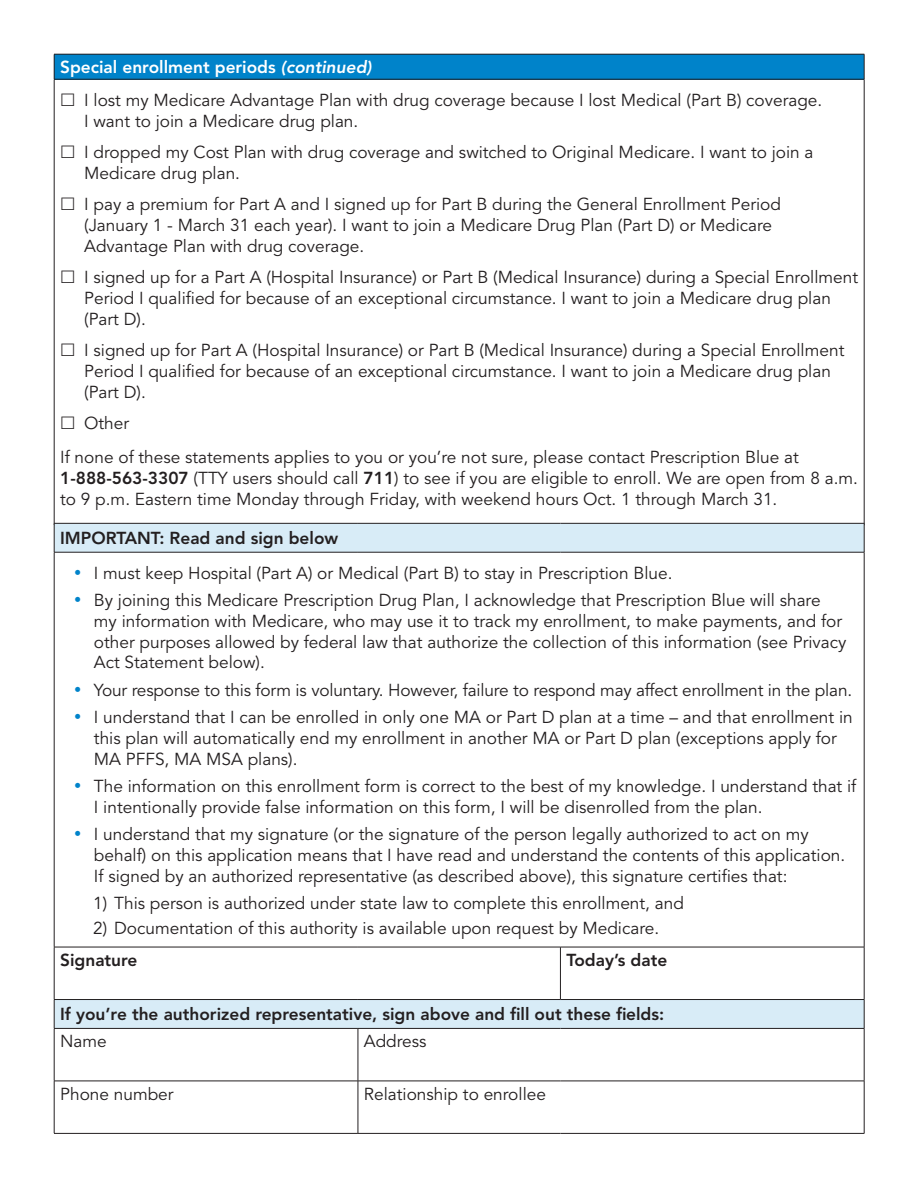
<style>
.page{position:relative;width:918px;height:1188px;background:#fff}
.page>*{position:absolute;margin:0;border:0;box-sizing:border-box;transform-origin:0 0}
.t1{font:17.25px/20.7px "Avenir LT Std";color:#231f20}
.t2{font:800 17.25px "Avenir LT Std";color:#231f20}
.t3{font:17.25px "Symbol";color:#0083ca}
.s1{font-weight:800;color:#fff}
.s2{font-weight:800;font-style:italic;color:#fff}
.s3{font-weight:800}
.s4{color:#0083ca}
</style>
<div class="page">
<div style="left:54px;top:54px;width:810px;height:25px;background:#0083ca"></div>
<hr style="left:54px;top:54px;width:810px;height:1px;background:#231f20">
<svg style="left:54px;top:54px;width:1px;height:25px"></svg>
<svg style="left:864px;top:54px;width:1px;height:25px"></svg>
<hr style="left:54px;top:79px;width:810px;height:1px;background:#231f20">
<hr style="left:54px;top:79px;width:1px;height:446px;background:#231f20">
<hr style="left:864px;top:79px;width:1px;height:446px;background:#231f20">
<svg style="left:55px;top:524px;width:809px;height:504px"></svg>
<hr style="left:54px;top:523px;width:304px;height:1px;background:#231f20">
<svg style="left:54px;top:524px;width:1px;height:28px"></svg>
<hr style="left:358px;top:523px;width:202px;height:1px;background:#231f20">
<hr style="left:560px;top:523px;width:304px;height:1px;background:#231f20">
<svg style="left:864px;top:524px;width:1px;height:28px"></svg>
<hr style="left:54px;top:552px;width:304px;height:1px;background:#231f20">
<hr style="left:54px;top:552px;width:1px;height:395px;background:#231f20">
<hr style="left:358px;top:552px;width:202px;height:1px;background:#231f20">
<hr style="left:560px;top:552px;width:304px;height:1px;background:#231f20">
<hr style="left:864px;top:552px;width:1px;height:395px;background:#231f20">
<hr style="left:54px;top:947px;width:304px;height:1px;background:#231f20">
<hr style="left:54px;top:947px;width:1px;height:52px;background:#231f20">
<hr style="left:358px;top:947px;width:202px;height:1px;background:#231f20">
<hr style="left:560px;top:947px;width:304px;height:1px;background:#231f20">
<hr style="left:560px;top:947px;width:1px;height:52px;background:#231f20">
<hr style="left:864px;top:947px;width:1px;height:52px;background:#231f20">
<hr style="left:54px;top:999px;width:304px;height:1px;background:#231f20">
<svg style="left:54px;top:1000px;width:1px;height:28px"></svg>
<hr style="left:358px;top:999px;width:202px;height:1px;background:#231f20">
<hr style="left:560px;top:999px;width:304px;height:1px;background:#231f20">
<svg style="left:864px;top:1000px;width:1px;height:28px"></svg>
<hr style="left:54px;top:1028px;width:304px;height:1px;background:#231f20">
<hr style="left:54px;top:1029px;width:1px;height:52px;background:#231f20">
<hr style="left:358px;top:1028px;width:202px;height:1px;background:#231f20">
<hr style="left:358px;top:1029px;width:1px;height:52px;background:#231f20">
<hr style="left:560px;top:1028px;width:304px;height:1px;background:#231f20">
<hr style="left:864px;top:1029px;width:1px;height:52px;background:#231f20">
<hr style="left:54px;top:1081px;width:304px;height:1px;background:#231f20">
<hr style="left:54px;top:1081px;width:1px;height:52px;background:#231f20">
<hr style="left:358px;top:1081px;width:202px;height:1px;background:#231f20">
<hr style="left:358px;top:1081px;width:1px;height:52px;background:#231f20">
<hr style="left:560px;top:1081px;width:304px;height:1px;background:#231f20">
<hr style="left:864px;top:1081px;width:1px;height:52px;background:#231f20">
<hr style="left:54px;top:1133px;width:304px;height:1px;background:#231f20">
<hr style="left:358px;top:1133px;width:202px;height:1px;background:#231f20">
<hr style="left:560px;top:1133px;width:304px;height:1px;background:#231f20">
<p class="t1" style="left:84px;top:51px;width:740px;line-height:32.8px;text-indent:-24px"><span class="s1">Special enrollment periods</span> <span class="s2">(continued)<br></span>I lost my Medicare Advantage Plan with drug coverage because I lost Medical (Part B) coverage.</p>
<p class="t1" style="left:84px;top:111px;width:276px">I want to join a Medicare drug plan.</p>
<p class="t1" style="left:84px;top:142px;width:731px">I dropped my Cost Plan with drug coverage and switched to Original Medicare. I want to join a<br>Medicare drug plan.</p>
<p class="t1" style="left:84px;top:195px;width:698px">I pay a premium for Part A and I signed up for Part B during the General Enrollment Period (January 1 - March 31 each year). I want to join a Medicare Drug Plan (Part D) or Medicare<br>Advantage Plan with drug coverage.</p>
<p class="t1" style="left:84px;top:268px;width:775px">I signed up for a Part A (Hospital Insurance) or Part B (Medical Insurance) during a Special Enrollment<br>Period I qualified for because of an exceptional circumstance. I want to join a Medicare drug plan (Part D).</p>
<p class="t1" style="left:84px;top:340px;width:762px">I signed up for Part A (Hospital Insurance) or Part B (Medical Insurance) during a Special Enrollment<br>Period I qualified for because of an exceptional circumstance. I want to join a Medicare drug plan (Part D).</p>
<p class="t1" style="left:84px;top:413px;width:47px">Other</p>
<p class="t1" style="left:60px;top:448px;width:799px">If none of these statements applies to you or you’re not sure, please contact Prescription Blue at<br><span class="s3">1-888-563-3307</span> (TTY users should call <span class="s3">711</span>) to see if you are eligible to enroll. We are open from 8 a.m. to 9 p.m. Eastern time Monday through Friday, with weekend hours Oct. 1 through March 31.</p>
<h3 class="t2" style="left:60px;top:528px;width:280px">IMPORTANT: Read and sign below</h3>
<p class="t1" style="left:74px;top:563px;width:600px"><span class="s4">•</span> I must keep Hospital (Part A) or Medical (Part B) to stay in Prescription Blue.</p>
<p class="t1" style="left:94px;top:590px;width:754px;text-indent:-20px"><span class="s4">•</span> By joining this Medicare Prescription Drug Plan, I acknowledge that Prescription Blue will share my information with Medicare, who may use it to track my enrollment, to make payments, and for other purposes allowed by federal law that authorize the collection of this information (see Privacy Act Statement below).</p>
<p class="t1" style="left:74px;top:680px;width:780px"><span class="s4">•</span> Your response to this form is voluntary. However, failure to respond may affect enrollment in the plan.</p>
<p class="t1" style="left:94px;top:707px;width:760px;text-indent:-20px"><span class="s4">•</span> I understand that I can be enrolled in only one MA or Part D plan at a time – and that enrollment in this plan will automatically end my enrollment in another MA or Part D plan (exceptions apply for<br>MA PFFS, MA MSA plans).</p>
<p class="t1" style="left:94px;top:776px;width:764px;text-indent:-20px"><span class="s4">•</span> The information on this enrollment form is correct to the best of my knowledge. I understand that if<br>I intentionally provide false information on this form, I will be disenrolled from the plan.</p>
<p class="t3" style="left:74px;top:826px;width:9px">•</p>
<p class="t1" style="left:94px;top:824px;width:753px">I understand that my signature (or the signature of the person legally authorized to act on my behalf) on this application means that I have read and understand the contents of this application.<br>If signed by an authorized representative (as described above), this signature certifies that:</p>
<p class="t1" style="left:93px;top:894px;width:592px">1) This person is authorized under state law to complete this enrollment, and</p>
<p class="t1" style="left:93px;top:918px;width:567px">2) Documentation of this authority is available upon request by Medicare.</p>
<p class="t2" style="left:60px;top:950px;width:79px">Signature</p>
<p class="t2" style="left:566px;top:950px;width:102px">Today’s date</p>
<h3 class="t2" style="left:60px;top:1004px;width:606px">If you’re the authorized representative, sign above and fill out these fields:</h3>
<p class="t1" style="left:60px;top:1032px;width:48px">Name</p>
<p class="t1" style="left:364px;top:1032px;width:64px">Address</p>
<p class="t1" style="left:60px;top:1084px;width:115px">Phone number</p>
<p class="t1" style="left:364px;top:1084px;width:184px">Relationship to enrollee</p>
</div>
